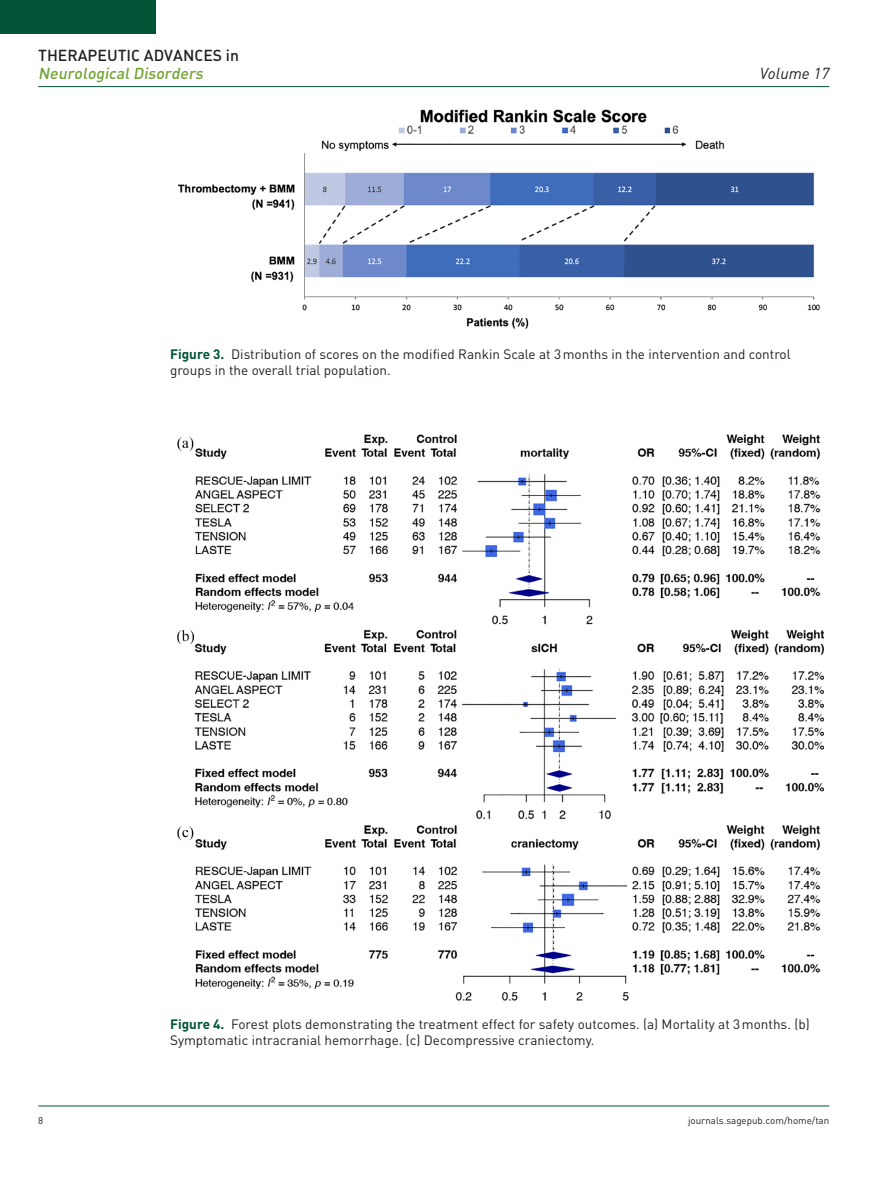
<style>
.page{position:relative;width:893px;height:1191px;background:#fff}
.page>*{position:absolute;margin:0;border:0;box-sizing:border-box;transform-origin:0 0}
.t1{font:15.75px "DIN Medium Alternate";color:#231f20}
.t2{font:italic 15.75px "DIN Medium Alternate";color:#71a332}
.t3{font:italic 15.75px "DIN";color:#231f20}
.t4{font:13.5px/15.8px "DIN";color:#231f20}
.t5{font:9.75px "DIN";color:#231f20}
.s1{font-weight:700;color:#015436}
</style>
<div class="page">
<hr style="left:38px;top:86px;width:791px;height:1px;background:#015436">
<hr style="left:38px;top:1105px;width:791px;height:1px;background:#015436">
<div style="left:0;top:0;width:155px;height:34px;background:#015436"></div>
<img style="left:177px;top:109px;width:643px;height:220px">
<img style="left:177px;top:434px;width:647px;height:567px">
<p class="t1" style="left:38px;top:45px;width:202px">THERAPEUTIC ADVANCES IN</p>
<p class="t2" style="left:38px;top:63px;width:169px">NeurologicalDisorders</p>
<p class="t3" style="left:760px;top:63px;width:71px">Volume 17</p>
<p class="t4" style="left:170px;top:346px;width:622px"><span class="s1">Figure 3.</span> Distribution of scores on the modified Rankin Scale at 3months in the intervention and control groups in the overall trial population.</p>
<p class="t4" style="left:170px;top:1015px;width:641px"><span class="s1">Figure 4.</span> Forest plots demonstrating the treatment effect for safety outcomes. (a) Mortality at 3months. (b)<br>Symptomatic intracranial hemorrhage. (c) Decompressive craniectomy.</p>
<p class="t5" style="left:38px;top:1114px;width:7px">8</p>
<p class="t5" style="left:688px;top:1114px;width:143px">journals.sagepub.com/home/tan</p>
</div>
